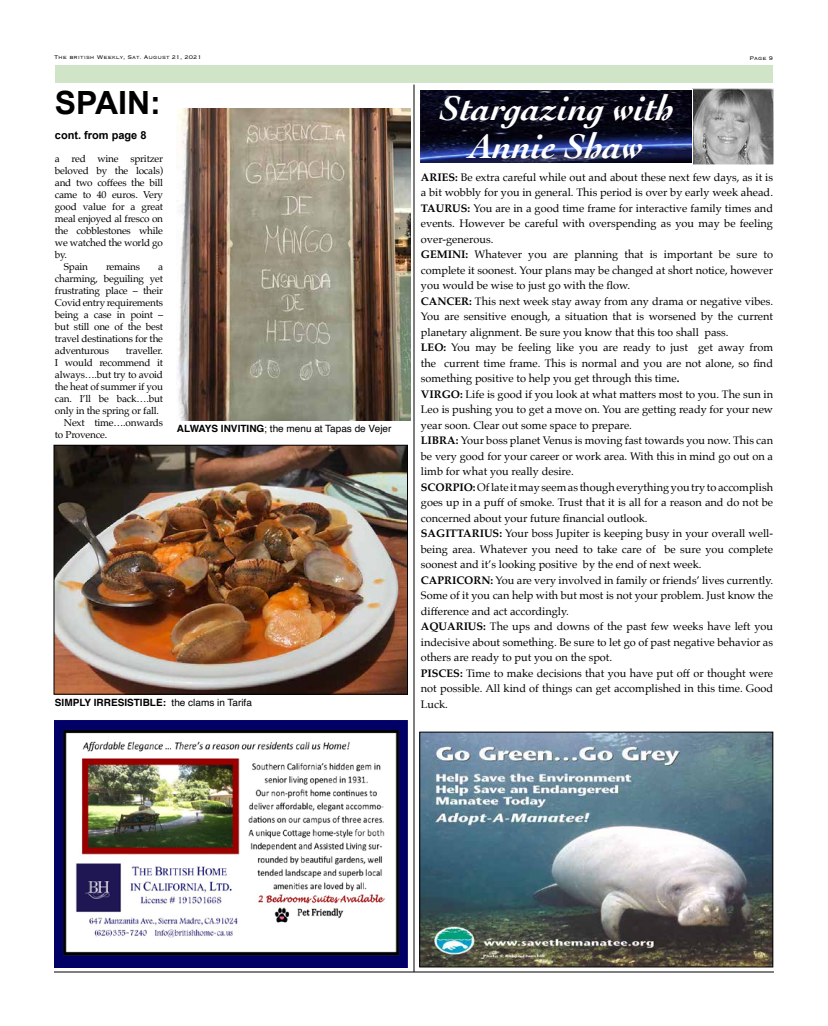
<style>
.page{position:relative;width:828px;height:1026px;background:#fff}
.page>*{position:absolute;margin:0;border:0;box-sizing:border-box;transform-origin:0 0}
.t1{font:italic 700 36px/38px "Cochin";color:#fff;text-align:center}
.t2{font:700 32px "Arial";color:#000}
.t3{font:11px/15.5px "Palatino";color:#000}
.t4{font:700 11px "Arial";color:#000}
.t5{font:10px/12px "Palatino";letter-spacing:-.02em;color:#000;text-align:justify}
.t6{font:10px "Helvetica";color:#000}
.t7{font:700 10px "Helvetica";color:#000}
.t8{font:300 7px "Copperplate";color:#000}
.s1{font-weight:700}
.s2{font-weight:400}
</style>
<div class="page">
<hr style="left:54px;top:972px;width:720px;height:1px;background:#000">
<div style="left:55px;top:65px;width:718px;height:18px;background:#d0e4c8"></div>
<img style="left:422px;top:734px;width:349px;height:231px">
<div style="left:420px;top:732px;width:353px;height:235px;border:1px solid #000"></div>
<img style="left:54px;top:720px;width:354px;height:248px">
<img style="left:421px;top:91px;width:271px;height:72px">
<img style="left:694px;top:90px;width:78px;height:73px">
<div style="left:692px;top:88px;width:82px;height:77px;border:1px solid #fff"></div>
<hr style="left:414px;top:85px;width:1px;height:887px;background:#000">
<img style="left:177px;top:108px;width:233px;height:312px">
<img style="left:56px;top:447px;width:350px;height:246px">
<div style="left:54px;top:445px;width:354px;height:250px;border:1px solid #000"></div>
<p class="t8" style="left:54px;top:53px;width:149px">The british Weekly, Sat. August 21, 2021</p>
<p class="t8" style="left:750px;top:54px;width:25px">Page 9</p>
<h1 class="t1" style="left:441px;top:88px;width:235px">Stargazing with<br>Annie Shaw</h1>
<p class="t3" style="left:421px;top:169px;width:354px"><span class="s1">ARIES:</span> Be extra careful while out and about these next few days, as it is a bit wobbly for you in general. This period is over by early week ahead.<br><span class="s1">TAURUS:</span> You are in a good time frame for interactive family times and events. However be careful with overspending as you may be feeling over-generous.<br><span class="s1">GEMINI:</span> Whatever you are planning that is important be sure to complete it soonest. Your plans may be changed at short notice, however you would be wise to just go with the flow.<br><span class="s1">CANCER:</span> This next week stay away from any drama or negative vibes.<br>You are sensitive enough, a situation that is worsened by the current planetary alignment. Be sure you know that this too shall pass.<br><span class="s1">LEO:</span> You may be feeling like you are ready to just get away from the current time frame. This is normal and you are not alone, so find something positive to help you get through this time<span class="s1">.<br>VIRGO:</span> Life is good if you look at what matters most to you. The sun in Leo is pushing you to get a move on. You are getting ready for your new year soon. Clear out some space to prepare.<br><span class="s1">LIBRA:</span> Your boss planet Venus is moving fast towards you now. This can be very good for your career or work area. With this in mind go out on a limb for what you really desire.<br><span class="s1">SCORPIO:</span> Of late it may seem as though everything you try to accomplish goes up in a puff of smoke. Trust that it is all for a reason and do not be concerned about your future financial outlook.<br><span class="s1">SAGITTARIUS:</span> Your boss Jupiter is keeping busy in your overall well&shy;being area. Whatever you need to take care of be sure you complete soonest and it’s looking positive by the end of next week.<br><span class="s1">CAPRICORN:</span> You are very involved in family or friends’ lives currently.<br>Some of it you can help with but most is not your problem. Just know the difference and act accordingly.<br><span class="s1">AQUARIUS:</span> The ups and downs of the past few weeks have left you indecisive about something. Be sure to let go of past negative behavior as others are ready to put you on the spot.<br><span class="s1">PISCES:</span> Time to make decisions that you have put off or thought were not possible. All kind of things can get accomplished in this time. Good Luck.</p>
<h2 class="t2" style="left:55px;top:82px;width:108px">SPAIN:</h2>
<p class="t4" style="left:55px;top:128px;width:93px">cont. from page 8</p>
<p class="t5" style="left:55px;top:153px;width:110px">a red wine spritzer</p>
<p class="t5" style="left:55px;top:165px;width:110px">beloved by the locals)</p>
<p class="t5" style="left:55px;top:177px;width:110px">and two coffees the bill</p>
<p class="t5" style="left:55px;top:189px;width:110px">came to 40 euros. Very</p>
<p class="t5" style="left:55px;top:201px;width:110px">good value for a great</p>
<p class="t5" style="left:55px;top:213px;width:110px">meal enjoyed al fresco on</p>
<p class="t5" style="left:55px;top:225px;width:110px">the cobblestones while</p>
<p class="t5" style="left:55px;top:237px;width:110px">we watched the world go</p>
<p class="t5" style="left:55px;top:249px;width:14px">by.</p>
<p class="t5" style="left:64px;top:261px;width:26px">Spain</p>
<p class="t5" style="left:106px;top:261px;width:36px">remains</p>
<p class="t5" style="left:55px;top:261px;width:110px;text-indent:103px">a charming, beguiling yet frustrating place – their Covid entry requirements being a case in point – but still one of the best travel destinations for the adventurous</p>
<p class="t5" style="left:126px;top:345px;width:39px">traveller.</p>
<p class="t5" style="left:55px;top:357px;width:110px">I would recommend it</p>
<p class="t5" style="left:55px;top:369px;width:110px">always….but try to avoid</p>
<p class="t5" style="left:55px;top:381px;width:110px">the heat of summer if you</p>
<p class="t5" style="left:55px;top:393px;width:110px">can. I’ll be back….but</p>
<p class="t5" style="left:55px;top:405px;width:106px">only in the spring or fall.</p>
<p class="t5" style="left:64px;top:417px;width:101px">Next time….onwards</p>
<p class="t5" style="left:55px;top:429px;width:54px">to Provence.</p>
<p class="t6" style="left:177px;top:421px;width:216px"><span class="s1">ALWAYS INVITING</span>; the menu at Tapas de Vejer</p>
<p class="t7" style="left:55px;top:694px;width:199px">SIMPLY IRRESISTIBLE: <span class="s2">the clams in Tarifa</span></p>
</div>
